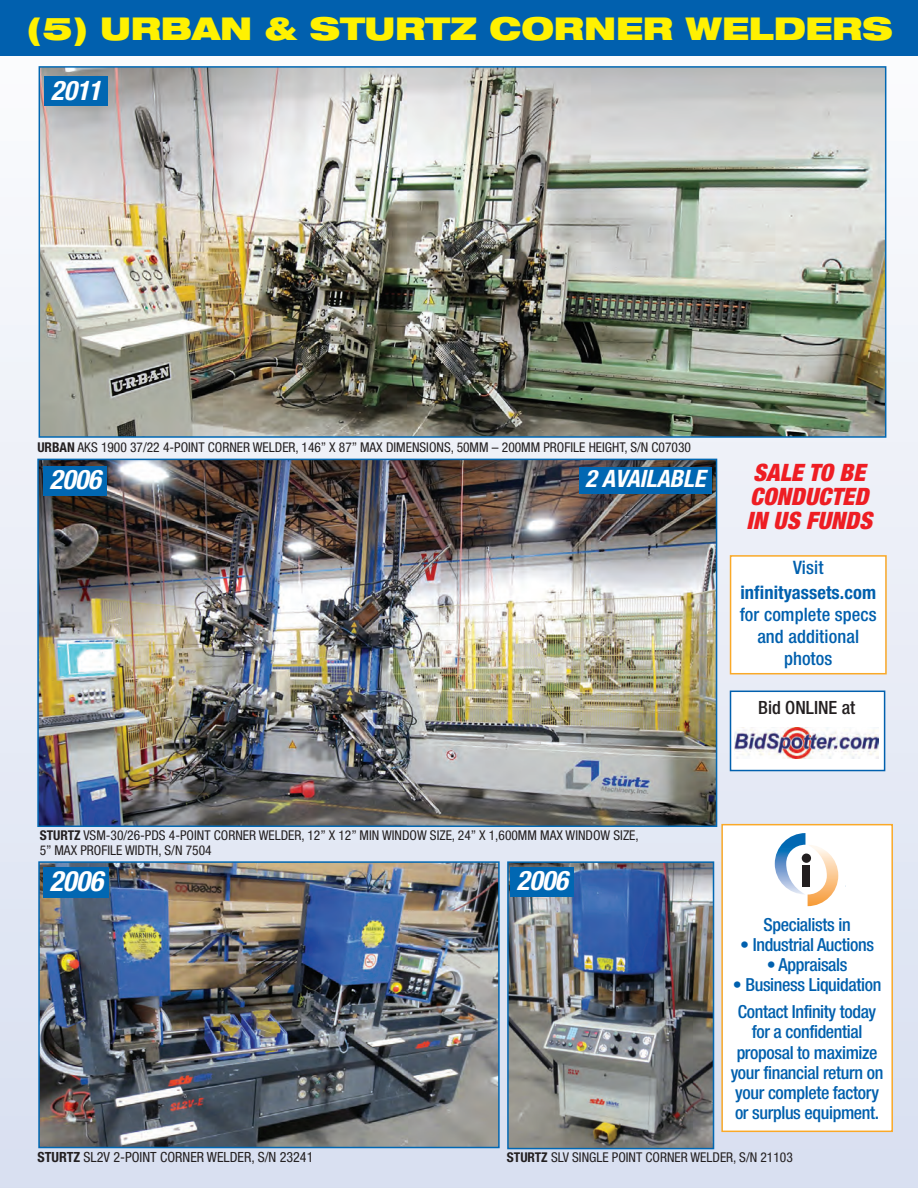
<style>
.page{position:relative;width:918px;height:1188px;background:#fff}
.page>*{position:absolute;margin:0;border:0;box-sizing:border-box;transform-origin:0 0}
.t1{font:900 expanded 31.5px "Helvetica Neue";letter-spacing:-.005em;color:#fff101}
.t2{font:italic 700 condensed 28.05px "Helvetica Neue";color:#fff}
.t3{font:italic 700 condensed 27px "Helvetica Neue";color:#fff}
.t4{font:italic 900 condensed 24px/24px "Helvetica Neue";letter-spacing:.005em;color:#ee1d23}
.t5{font:italic 700 condensed 24px "Helvetica Neue";letter-spacing:-.01em;color:#fff}
.t6{font:500 condensed 18.45px/22.2px "Helvetica Neue";letter-spacing:.005em;color:#0160ae;text-align:center}
.t7{font:700 condensed 18.45px "Helvetica Neue";letter-spacing:.005em;color:#0160ae}
.t8{font:500 condensed 18.3px "Helvetica Neue";color:#231f20}
.t9{font:500 condensed 18px/20.2px "Helvetica Neue";letter-spacing:-.02em;color:#0160ae}
.t10{font:condensed 14.1px "Helvetica Neue";color:#231f20}
.t11{font:condensed 13.5px/14.7px "Helvetica Neue";color:#231f20}
.s1{font-weight:700}
</style>
<div class="page">
<div style="left:0;top:0;width:918px;height:1188px;background:linear-gradient(to bottom,#f6f9fc,#d9e0f1)"></div>
<img style="left:42px;top:69px;width:841px;height:366px">
<div style="left:39px;top:66px;width:847px;height:372px;border:2px solid #0167b2"></div>
<img style="left:40px;top:462px;width:674px;height:362px">
<div style="left:37px;top:459px;width:680px;height:368px;border:2px solid #0167b2"></div>
<img style="left:41px;top:864px;width:456px;height:281px">
<div style="left:38px;top:861px;width:462px;height:287px;border:2px solid #0167b2"></div>
<img style="left:510px;top:864px;width:201px;height:282px">
<div style="left:507px;top:861px;width:207px;height:288px;border:2px solid #0167b2"></div>
<div style="left:0;top:0;width:918px;height:56px;background:#0160ae"></div>
<div style="left:44px;top:77px;width:64px;height:29px;background:#0167b2"></div>
<div style="left:43px;top:868px;width:66px;height:30px;background:#0167b2"></div>
<div style="left:44px;top:467px;width:63px;height:29px;background:#0167b2"></div>
<div style="left:511px;top:867px;width:63px;height:30px;background:#0167b2"></div>
<div style="left:579px;top:467px;width:132px;height:26px;background:#0167b2"></div>
<div style="left:731px;top:557px;width:154px;height:116px;background:#fff"></div>
<div style="left:730px;top:555px;width:157px;height:119px;border:2px solid #faa928"></div>
<div style="left:723px;top:825px;width:168px;height:306px;background:#fff"></div>
<div style="left:721px;top:824px;width:172px;height:308px;border:2px solid #faa928"></div>
<div style="left:731px;top:692px;width:153px;height:78px;background:#fff"></div>
<div style="left:730px;top:691px;width:155px;height:80px;border:2px solid #0160ae"></div>
<img style="left:734px;top:728px;width:144px;height:30px">
<svg style="left:775px;top:833px;width:63px;height:73px"></svg>
<h1 class="t1" style="left:27px;top:15px;width:868px">(5) URBAN &amp; STURTZ CORNER WELDERS</h1>
<h3 class="t3" style="left:51px;top:80px;width:57px">2011</h3>
<p class="t11" style="left:37px;top:441px;width:655px"><span class="s1">URBAN</span> AKS 1900 37/22 4-POINT CORNER WELDER, 146” X 87” MAX DIMENSIONS, 50MM – 200MM PROFILE HEIGHT, S/N C07030</p>
<h3 class="t3" style="left:50px;top:470px;width:58px">2006</h3>
<h3 class="t5" style="left:585px;top:470px;width:126px">2 AVAILABLE</h3>
<h3 class="t4" style="left:746px;top:463px;width:132px">SALE TO BE<br>CONDUCTED<br>IN US FUNDS</h3>
<h3 class="t6" style="left:793px;top:558px;width:32px">Visit</h3>
<h3 class="t7" style="left:740px;top:586px;width:137px">infinityassets.com</h3>
<h3 class="t6" style="left:740px;top:605px;width:139px">for complete specs and additional photos</h3>
<h3 class="t8" style="left:758px;top:700px;width:99px">Bid ONLINE at</h3>
<p class="t11" style="left:40px;top:829px;width:601px"><span class="s1">STURTZ</span> VSM-30/26-PDS 4-POINT CORNER WELDER, 12” X 12” MIN WINDOW SIZE, 24” X 1,600MM MAX WINDOW SIZE,<br>5” MAX PROFILE WIDTH, S/N 7504</p>
<h2 class="t2" style="left:50px;top:871px;width:60px">2006</h2>
<h3 class="t3" style="left:517px;top:871px;width:58px">2006</h3>
<h3 class="t9" style="left:764px;top:916px;width:89px">Specialists in</h3>
<h3 class="t9" style="left:740px;top:936px;width:135px">• Industrial Auctions</h3>
<h3 class="t9" style="left:767px;top:956px;width:82px">• Appraisals</h3>
<h3 class="t9" style="left:733px;top:973px;width:150px;line-height:26.7px">• Business Liquidation<br>Contact Infinity today</h3>
<h3 class="t9" style="left:731px;top:1023px;width:154px;text-align:center">for a confidential proposal to maximize your financial return on your complete factory or surplus equipment.</h3>
<p class="t10" style="left:38px;top:1152px;width:277px"><span class="s1">STURTZ</span> SL2V 2-POINT CORNER WELDER, S/N 23241</p>
<p class="t11" style="left:507px;top:1151px;width:287px"><span class="s1">STURTZ</span> SLV SINGLE POINT CORNER WELDER, S/N 21103</p>
</div>
